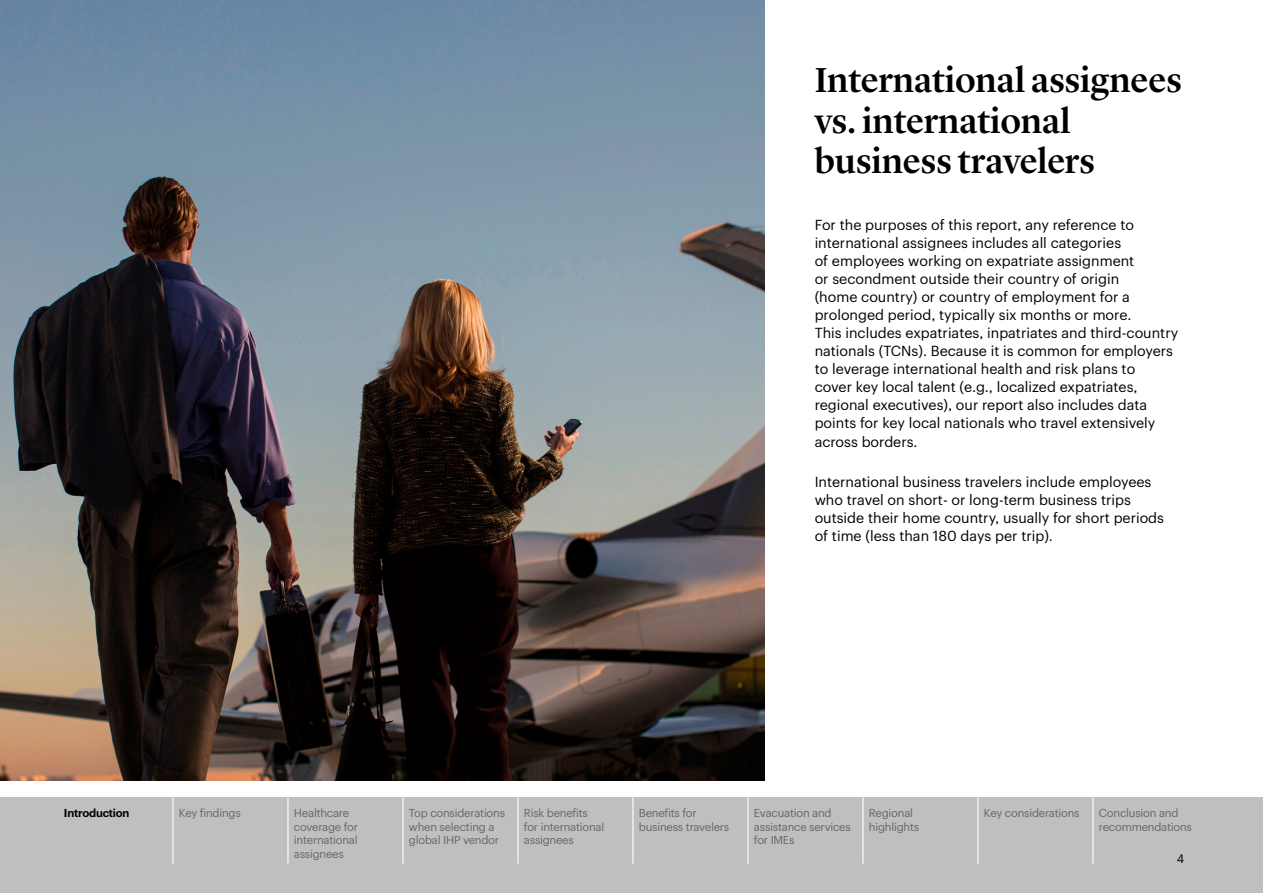
<style>
.page{position:relative;width:1263px;height:893px;background:#fff}
.page>*{position:absolute;margin:0;border:0;box-sizing:border-box;transform-origin:0 0}
.t1{font:500 36px/40.5px "Lyon Display";color:#000}
.t2{font:14.25px/18px "Graphik";color:#000}
.t3{font:12px "Graphik";color:#000}
.t4{font:11.25px/13.5px "Graphik";letter-spacing:-.02em;color:#63666a}
.t5{font:600 11.25px "Graphik";letter-spacing:-.02em;color:#000}
</style>
<div class="page">
<img style="left:0;top:1px;width:764px;height:779px">
<div style="left:0;top:797px;width:1263px;height:96px;background:#bfbfbf"></div>
<hr style="left:172px;top:797px;width:2px;height:67px;background:#fff">
<hr style="left:287px;top:797px;width:1px;height:67px;background:#fff">
<hr style="left:402px;top:797px;width:1px;height:67px;background:#fff">
<hr style="left:517px;top:797px;width:1px;height:67px;background:#fff">
<hr style="left:632px;top:797px;width:1px;height:67px;background:#fff">
<hr style="left:747px;top:797px;width:1px;height:67px;background:#fff">
<hr style="left:862px;top:797px;width:1px;height:67px;background:#fff">
<hr style="left:977px;top:797px;width:1px;height:67px;background:#fff">
<hr style="left:1092px;top:797px;width:1px;height:67px;background:#fff">
<h1 class="t1" style="left:815px;top:57px;width:369px">International assignees vs. international business travelers</h1>
<p class="t2" style="left:815px;top:215px;width:365px">For the purposes of this report, any reference to international assignees includes all categories<br>of employees working on expatriate assignment<br>or secondment outside their country of origin<br>(home country) or country of employment for a prolonged period, typically six months or more.<br>This includes expatriates, inpatriates and third-country nationals (TCNs). Because it is common for employers to leverage international health and risk plans to<br>cover key local talent (e.g., localized expatriates, regional executives), our report also includes data points for key local nationals who travel extensively across borders.</p>
<p class="t2" style="left:815px;top:472px;width:351px">International business travelers include employees who travel on short- or long-term business trips outside their home country, usually for short periods of time (less than 180 days per trip).</p>
<p class="t5" style="left:64px;top:804px;width:67px">Introduction</p>
<p class="t4" style="left:179px;top:805px;width:63px">Key findings</p>
<p class="t4" style="left:294px;top:805px;width:66px">Healthcare coverage for international assignees</p>
<p class="t4" style="left:409px;top:805px;width:98px">Top considerations when selecting a global IHP vendor</p>
<p class="t4" style="left:524px;top:805px;width:82px">Risk benefits for international assignees</p>
<p class="t4" style="left:639px;top:805px;width:92px">Benefits for business travelers</p>
<p class="t4" style="left:754px;top:805px;width:98px">Evacuation and assistance services for IMEs</p>
<p class="t4" style="left:869px;top:805px;width:52px">Regional highlights</p>
<p class="t4" style="left:984px;top:805px;width:97px">Key considerations</p>
<p class="t4" style="left:1099px;top:805px;width:95px">Conclusion and recommendations</p>
<p class="t3" style="left:1177px;top:849px;width:9px">4</p>
</div>
